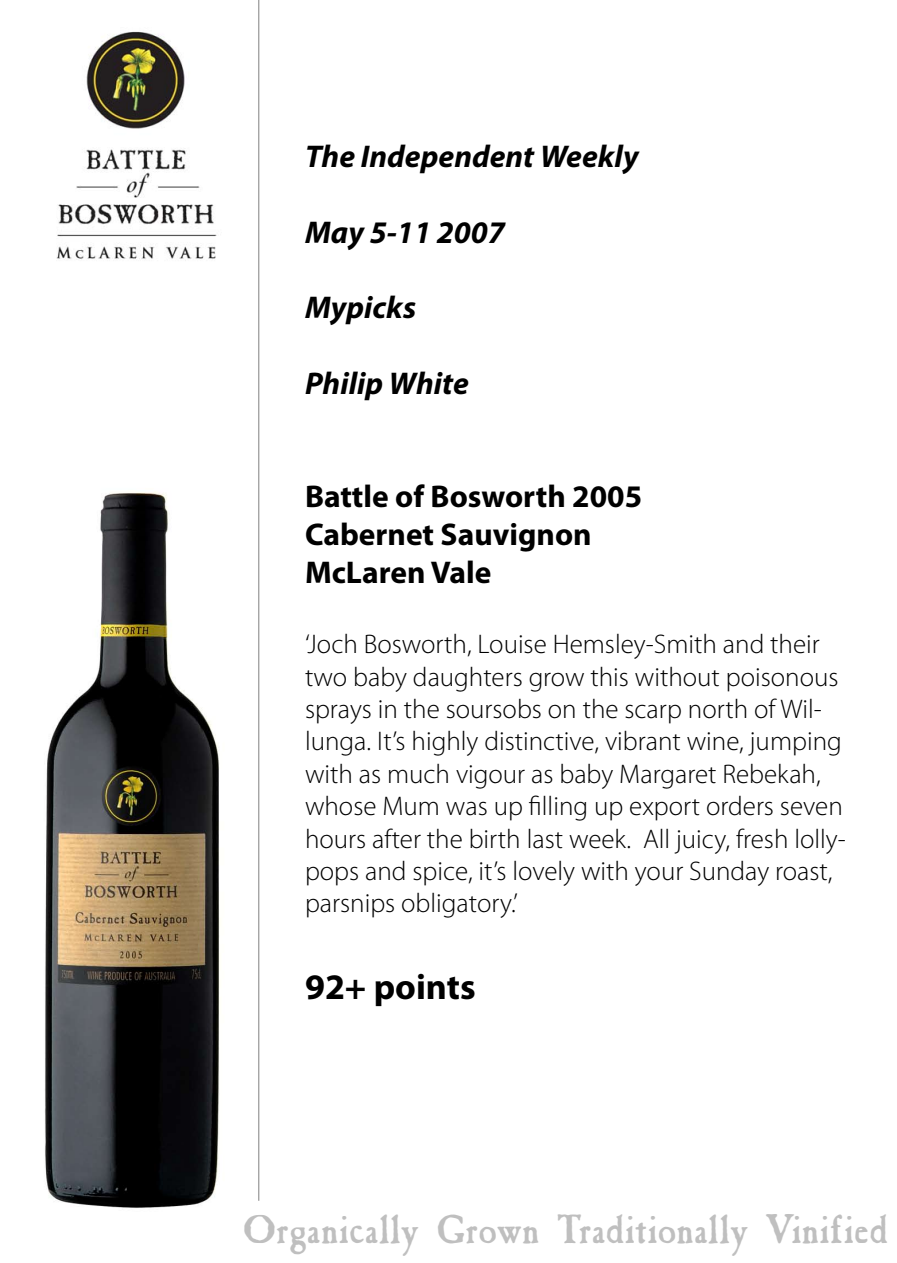
<style>
.page{position:relative;width:897px;height:1263px;background:#fff}
.page>*{position:absolute;margin:0;border:0;box-sizing:border-box;transform-origin:0 0}
.t1{font:39.75px "Caslon Antique VL";letter-spacing:.01em;color:#bfbfbf}
.t2{font:700 36px "Myriad Pro";color:#000}
.t3{font:italic 700 31.5px "Myriad Pro";color:#000}
.t4{font:700 31.5px/37.8px "Myriad Pro";color:#000}
.t5{font:300 27px/32.4px "Myriad Pro";color:#000}
</style>
<div class="page">
<img style="left:45px;top:491px;width:175px;height:717px">
<svg style="left:258px;top:0;width:1px;height:1201px"></svg>
<img style="left:56px;top:31px;width:161px;height:230px">
<p class="t3" style="left:305px;top:139px;width:335px">The Independent Weekly</p>
<p class="t3" style="left:305px;top:215px;width:201px">May 5-11 2007</p>
<p class="t3" style="left:305px;top:290px;width:113px">Mypicks</p>
<p class="t3" style="left:305px;top:366px;width:165px">Philip White</p>
<p class="t4" style="left:305px;top:478px;width:339px">Battle of Bosworth 2005<br>Cabernet Sauvignon<br>McLaren Vale</p>
<p class="t5" style="left:305px;top:628px;width:542px">‘Joch Bosworth, Louise Hemsley-Smith and their two baby daughters grow this without poisonous sprays in the soursobs on the scarp north of Wil&shy;lunga. It’s highly distinctive, vibrant wine, jumping with as much vigour as baby Margaret Rebekah, whose Mum was up filling up export orders seven hours after the birth last week. All juicy, fresh lolly&shy;pops and spice, it’s lovely with your Sunday roast, parsnips obligatory.’</p>
<h2 class="t2" style="left:305px;top:966px;width:172px">92+ points</h2>
<h1 class="t1" style="left:243px;top:1205px;width:646px">Organically Grown Traditionally Vinified</h1>
</div>
